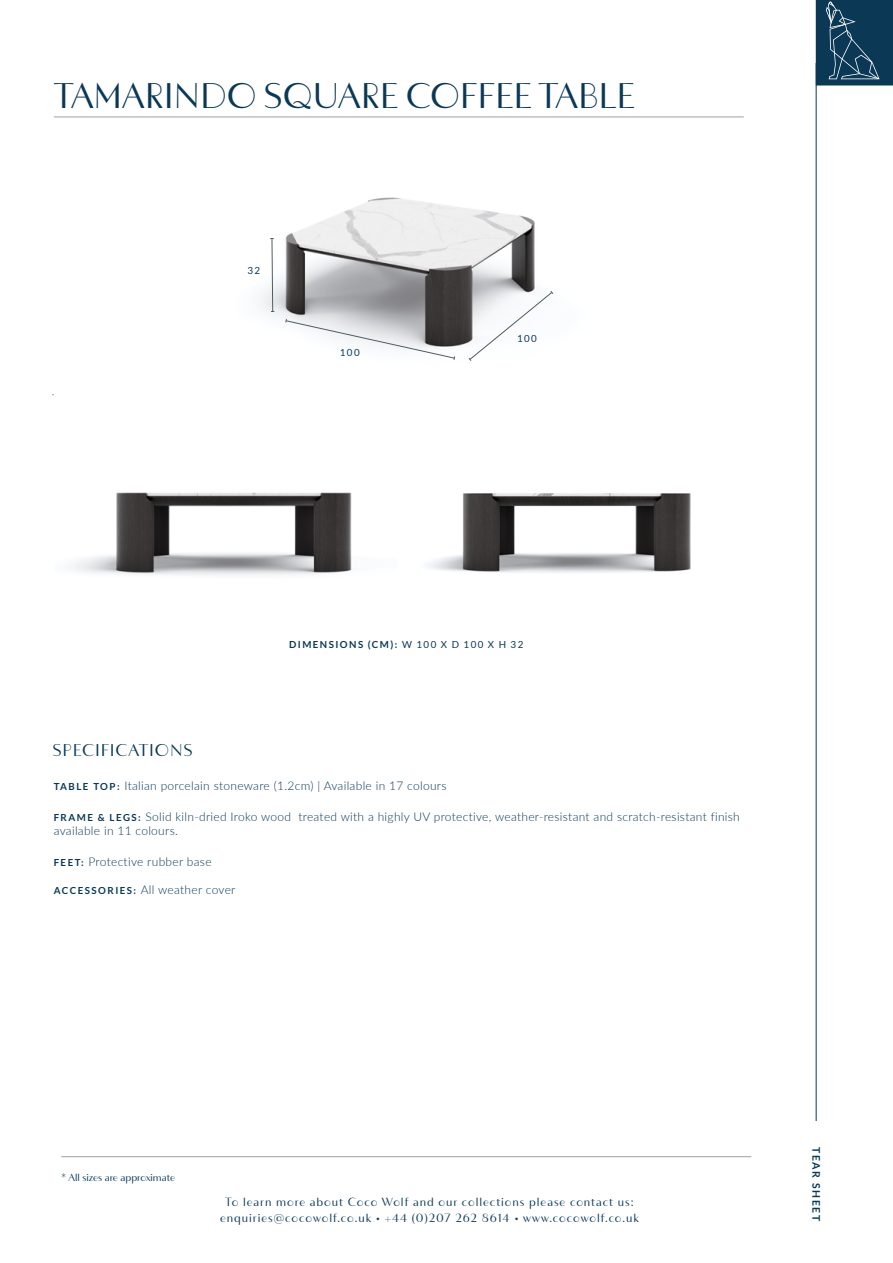
<style>
.page{position:relative;width:893px;height:1263px;background:#fff}
.page>*{position:absolute;margin:0;border:0;box-sizing:border-box;transform-origin:0 0}
.t1{font:700 36px "F37 Bergman";color:#0a3855}
.t2{font:700 17.25px "F37 Bergman";letter-spacing:.05em;color:#0a3855}
.t3{font:300 12px/14.4px "Lato";letter-spacing:.025em;color:#0a3855}
.t4{font:700 12px/16.2px "F37 Bergman";letter-spacing:.08em;color:#0a3855;text-align:center}
.t5{font:700 10.5px "F37 Bergman";color:#0a3855}
.t6{font:700 10.5px "Lato";letter-spacing:.15em;color:#0a3855}
.t7{font:700 9.75px "Lato";letter-spacing:.15em;color:#0a3855}
.t8{font:9.75px "Lato";letter-spacing:.15em;color:#0a3855}
.s1{font-weight:400}
.s2{font-weight:700;font-size:9.75px}
</style>
<div class="page">
<div style="left:816px;top:1px;width:76px;height:84px;background:#0a3855"></div>
<svg style="left:826px;top:3px;width:53px;height:76px"></svg>
<div style="left:816px;top:0;width:77px;height:86px;border:2px solid #0a3855"></div>
<hr style="left:61px;top:1156px;width:690px;height:1px;background:#9d9fa6">
<hr style="left:816px;top:63px;width:1px;height:1149px;background:#0a3855">
<div style="left:812px;top:1121px;width:9px;height:100px;background:#fff"></div>
<hr style="left:54px;top:117px;width:690px;height:1px;background:#9d9fa6">
<hr style="left:52px;top:394px;width:690px;height:1px;background:#9d9fa6">
<img style="left:260px;top:197px;width:275px;height:149px">
<svg style="left:285px;top:318px;width:171px;height:42px"></svg>
<svg style="left:270px;top:238px;width:4px;height:74px"></svg>
<svg style="left:468px;top:290px;width:86px;height:71px"></svg>
<img style="left:54px;top:394px;width:688px;height:182px">
<h1 class="t1" style="left:54px;top:74px;width:583px">TAMARINDO SQUARE COFFEE TABLE</h1>
<p class="t8" style="left:247px;top:265px;width:14px">32</p>
<p class="t8" style="left:340px;top:347px;width:21px">100</p>
<p class="t8" style="left:517px;top:333px;width:21px">100</p>
<h2 class="t2" style="left:53px;top:740px;width:142px">SPECIFICATIONS</h2>
<p class="t7" style="left:289px;top:639px;width:236px">DIMENSIONS (CM): <span class="s1">W 100 X D 100 X H 32</span></p>
<p class="t3" style="left:54px;top:778px;width:394px"><span class="s2">TABLE TOP:</span> Italian porcelain stoneware (1.2cm) | Available in 17 colours</p>
<p class="t3" style="left:54px;top:809px;width:688px"><span class="s2">FRAME &amp; LEGS :</span> Solid kiln-dried Iroko wood treated with a highly UV protective, weather-resistant and scratch-resistant finish available in 11 colours.</p>
<p class="t3" style="left:54px;top:854px;width:159px"><span class="s2">FEET:</span> Protective rubber base</p>
<p class="t3" style="left:54px;top:882px;width:183px"><span class="s2">ACCESSORIES:</span> All weather cover</p>
<p class="t5" style="left:61px;top:1171px;width:115px">* All sizes are approximate</p>
<p class="t4" style="left:220px;top:1193px;width:420px">To learn more about Coco Wolf and our collections please contact us: enquiries@cocowolf.co.uk • +44 (0)207 262 8614 • www.cocowolf.co.uk</p>
<p class="t6" style="left:822px;top:1147px;width:76px;rotate:90deg">TEAR SHEET</p>
</div>
